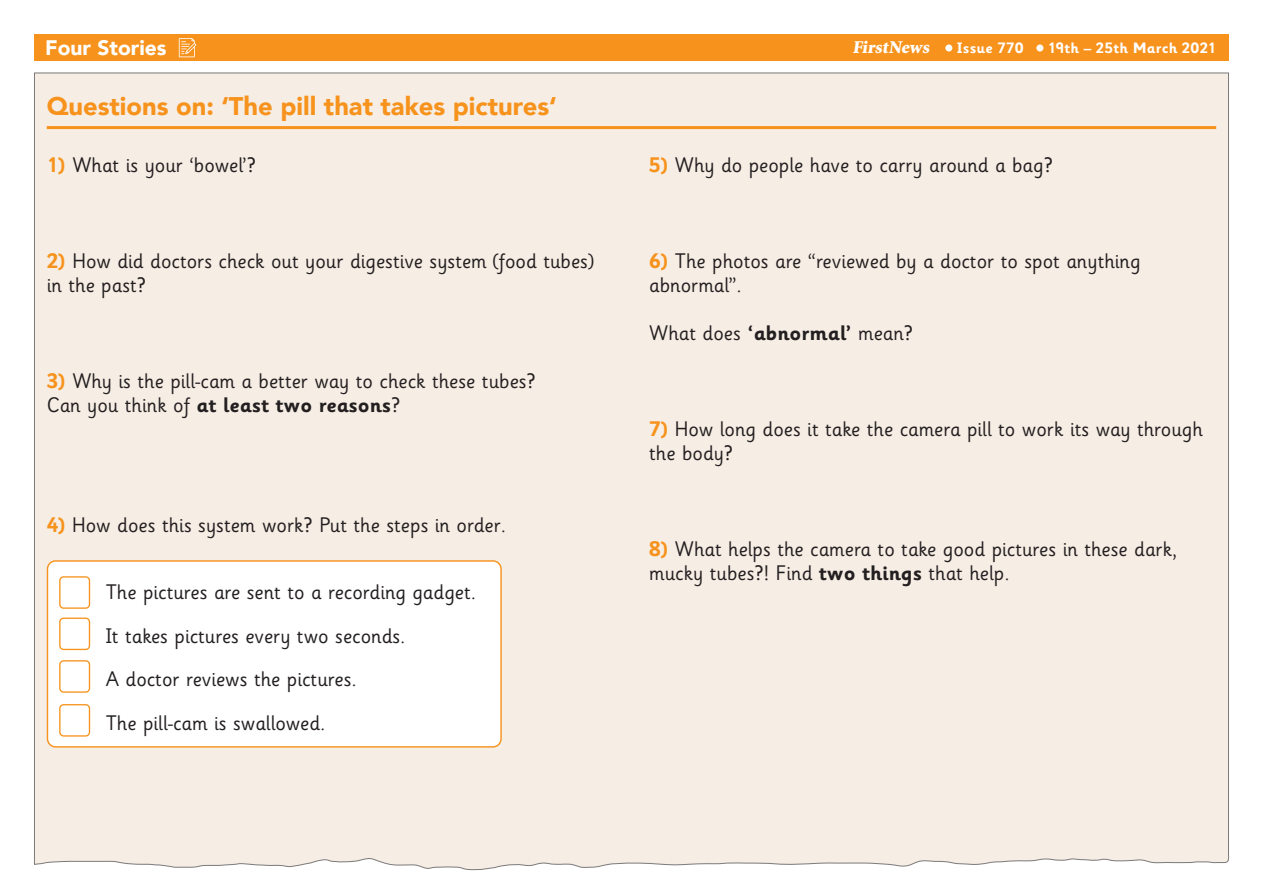
<style>
.page{position:relative;width:1263px;height:893px;background:#fff}
.page>*{position:absolute;margin:0;border:0;box-sizing:border-box;transform-origin:0 0}
.t1{font:900 25.5px "Avenir";color:#f7931d}
.Questions{font:21px/24px "Sassoon Infant Std";color:#231f20}
.t2{font:900 21px "Avenir";color:#fff}
.t3{font:900 18px "Minion Std";color:#fff}
.t4{font:700 15px "Sassoon Infant Std";letter-spacing:.02em;color:#fff}
.s1{font-weight:700;color:#f7931d}
.s2{font-weight:700}
</style>
<div class="page">
<div style="left:34px;top:72px;width:1195px;height:798px;background:#f6ede4"></div>
<div style="left:34px;top:34px;width:1195px;height:27px;background:#f7931d"></div>
<div style="left:945px;top:45px;width:7px;height:7px;background:#fff;border-radius:50%"></div>
<div style="left:1036px;top:45px;width:7px;height:7px;background:#fff;border-radius:50%"></div>
<svg style="left:179px;top:38px;width:17px;height:19px"></svg>
<hr style="left:47px;top:126px;width:1169px;height:3px;background:#f7931d">
<div style="left:47px;top:561px;width:454px;height:186px;background:#fff;border-radius:8px"></div>
<div style="left:47px;top:560px;width:455px;height:188px;border:1px solid #f7931d;border-radius:8px"></div>
<div style="left:59px;top:576px;width:31px;height:33px;border:1px solid #f7931d;border-radius:4px"></div>
<div style="left:59px;top:618px;width:31px;height:32px;border:1px solid #f7931d;border-radius:4px"></div>
<div style="left:59px;top:660px;width:31px;height:33px;border:1px solid #f7931d;border-radius:4px"></div>
<div style="left:59px;top:704px;width:31px;height:33px;border:1px solid #f7931d;border-radius:4px"></div>
<p class="t2" style="left:45px;top:30px;width:123px">Four Stories</p>
<p class="t3" style="left:852px;top:38px;width:81px">FirstNews</p>
<p class="t4" style="left:957px;top:39px;width:68px">Issue 770</p>
<p class="t4" style="left:1048px;top:39px;width:170px">19th – 25th March 2021</p>
<p class="t1" style="left:47px;top:84px;width:511px">Questions on: ‘The pill that takes pictures‘</p>
<p class="Questions" style="left:47px;top:153px;width:211px"><span class="s1">1)</span> What is your ‘bowel’?</p>
<p class="Questions" style="left:47px;top:249px;width:548px"><span class="s1">2)</span> How did doctors check out your digestive system (food tubes) in the past?</p>
<p class="Questions" style="left:47px;top:369px;width:491px"><span class="s1">3)</span> Why is the pill-cam a better way to check these tubes?<br>Can you think of <span class="s2">at least two reasons</span>?</p>
<p class="Questions" style="left:47px;top:513px;width:461px"><span class="s1">4)</span> How does this system work? Put the steps in order.</p>
<p class="Questions" style="left:106px;top:580px;width:372px">The pictures are sent to a recording gadget.</p>
<p class="Questions" style="left:106px;top:624px;width:301px">It takes pictures every two seconds.</p>
<p class="Questions" style="left:106px;top:667px;width:253px">A doctor reviews the pictures.</p>
<p class="Questions" style="left:106px;top:711px;width:221px">The pill-cam is swallowed.</p>
<p class="Questions" style="left:649px;top:153px;width:405px"><span class="s1">5)</span> Why do people have to carry around a bag?</p>
<p class="Questions" style="left:649px;top:249px;width:493px"><span class="s1">6)</span> The photos are “reviewed by a doctor to spot anything abnormal”.</p>
<p class="Questions" style="left:649px;top:321px;width:265px">What does <span class="s2">‘abnormal’</span> mean?</p>
<p class="Questions" style="left:649px;top:417px;width:555px"><span class="s1">7)</span> How long does it take the camera pill to work its way through the body?</p>
<p class="Questions" style="left:649px;top:537px;width:530px"><span class="s1">8)</span> What helps the camera to take good pictures in these dark, mucky tubes?! Find <span class="s2">two things</span> that help.</p>
</div>
